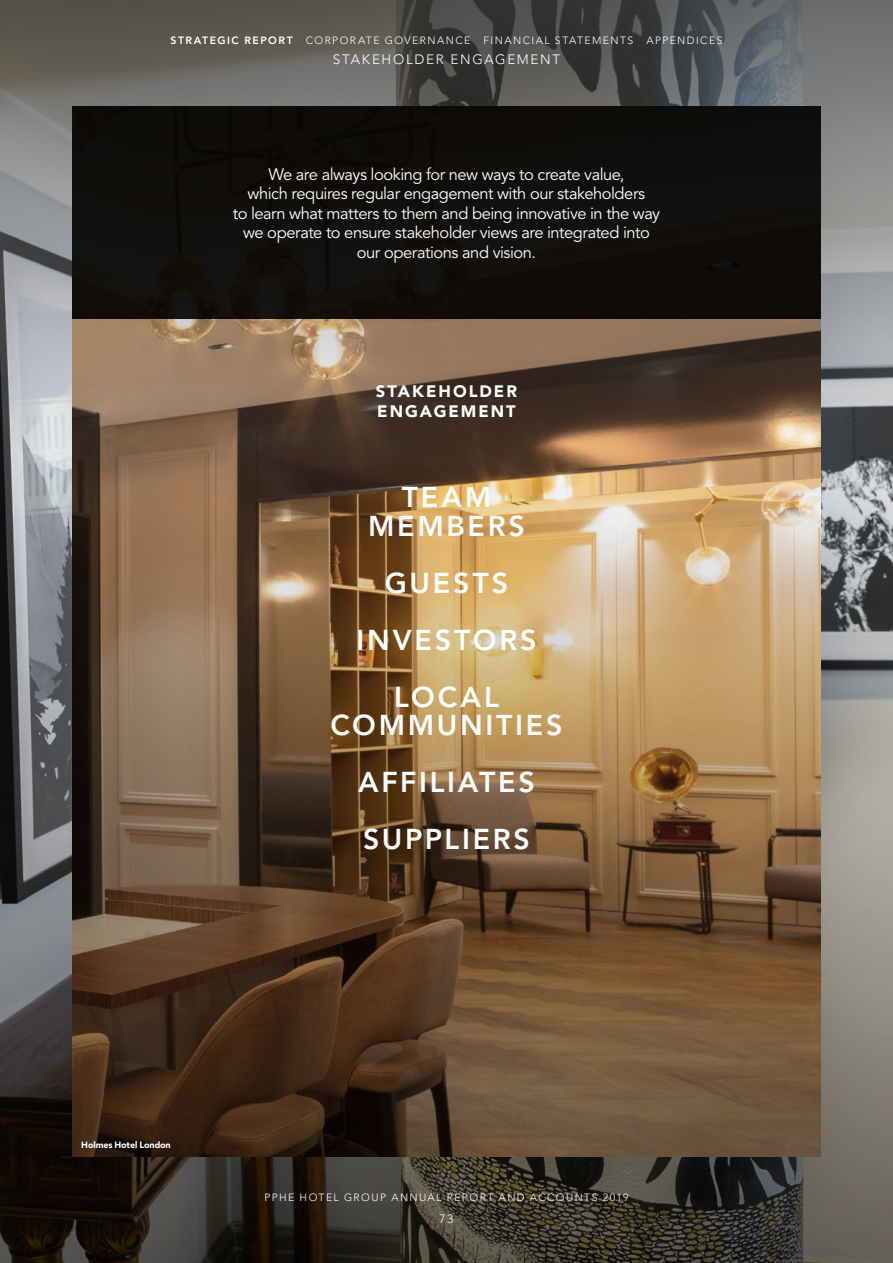
<style>
.page{position:relative;width:893px;height:1263px;background:#fff}
.page>*{position:absolute;margin:0;border:0;box-sizing:border-box;transform-origin:0 0}
.t1{font:800 28.5px/57px "Avenir LT Std";letter-spacing:.095em;color:#fff;text-align:center}
.t2{font:16.5px/19.5px "Avenir LT Std";letter-spacing:-.03em;color:#fff;text-align:center}
.t3{font:900 16.5px/19.5px "Avenir LT Std";letter-spacing:.12em;color:#fff}
.t4{font:300 13.5px "Avenir LT Std";letter-spacing:.125em;color:#fff}
.t5{font:300 12px "Avenir LT Std";color:#fff}
.t6{font:300 10.5px "Avenir LT Std";letter-spacing:.135em;color:#fff}
.t7{font:900 9px "Avenir LT Std";letter-spacing:-.01em;color:#fff}
.s1{font-weight:800}
</style>
<div class="page">
<img style="left:0;top:479px;width:893px;height:784px">
<svg style="left:0;top:0;width:893px;height:479px;background:#73675d"></svg>
<div style="left:72px;top:106px;width:749px;height:213px;background:#100e0b"></div>
<p class="t6" style="left:170px;top:34px;width:554px"><span class="s1">STRATEGIC REPORT</span> CORPORATE GOVERNANCE FINANCIAL STATEMENTS APPENDICES</p>
<p class="t4" style="left:333px;top:52px;width:229px">STAKEHOLDER ENGAGEMENT</p>
<p class="t2" style="left:233px;top:165px;width:429px">We are always looking for new ways to create value,<br>which requires regular engagement with our stakeholders<br>to learn what matters to them and being innovative in the way we operate to ensure stakeholder views are integrated into our operations and vision.</p>
<p class="t3" style="left:376px;top:382px;width:143px">STAKEHOLDER<br>ENGAGEMENT</p>
<h1 class="t1" style="left:368px;top:483px;width:158px;line-height:28.5px">TEAM<br>MEMBERS</h1>
<h1 class="t1" style="left:356px;top:554px;width:181px">GUESTS<br>INVESTORS<br>LOCAL</h1>
<h1 class="t1" style="left:330px;top:697px;width:234px">COMMUNITIES<br>AFFILIATES<br>SUPPLIERS</h1>
<p class="t7" style="left:81px;top:1139px;width:91px">Holmes Hotel London</p>
<p class="t6" style="left:264px;top:1192px;width:365px">PPHE HOTEL GROUP ANNUAL REPORT AND ACCOUNTS 2019</p>
<p class="t5" style="left:440px;top:1212px;width:15px">73</p>
</div>
